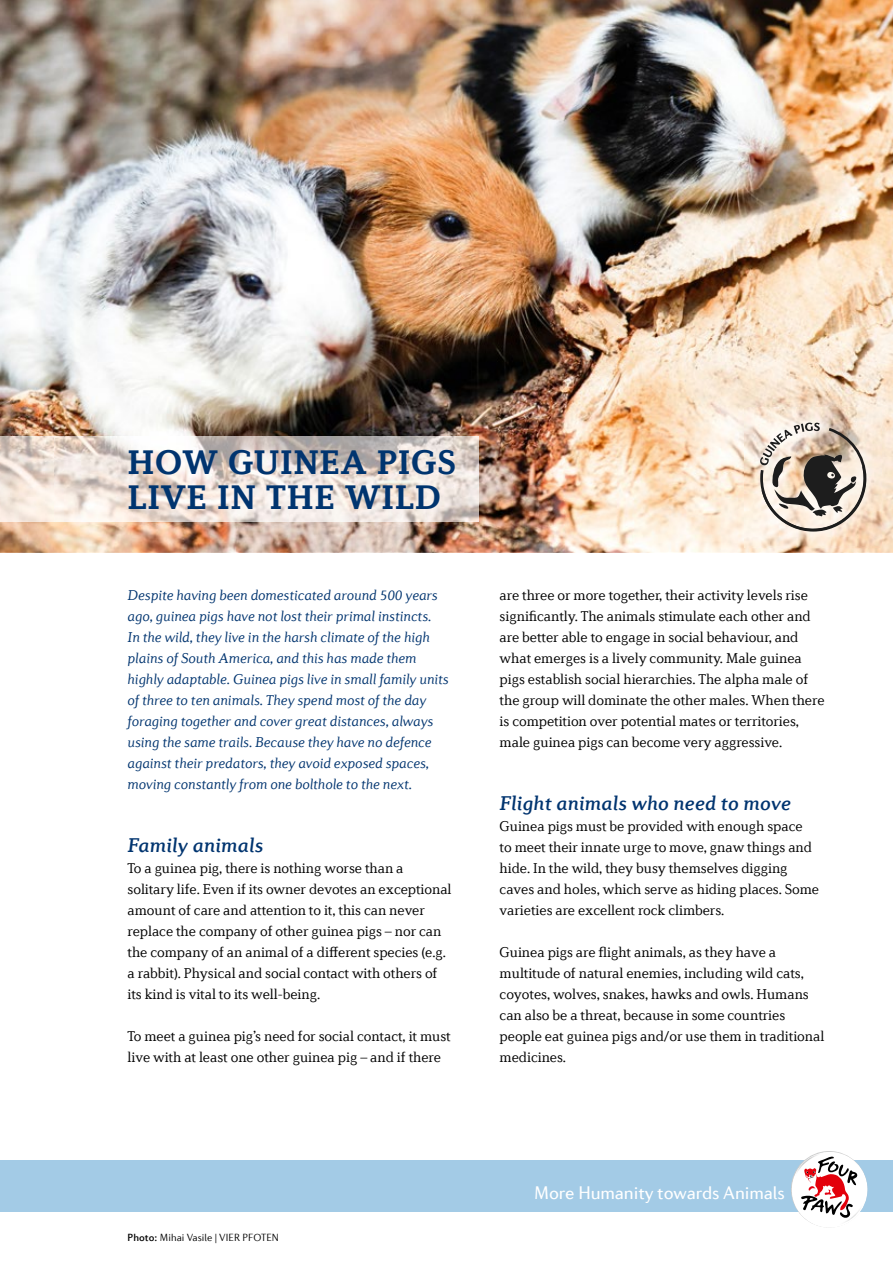
<style>
.page{position:relative;width:893px;height:1263px;background:#fff}
.page>*{position:absolute;margin:0;border:0;box-sizing:border-box;transform-origin:0 0}
.t1{font:700 36px/34.5px "Diverda Serif Com";letter-spacing:.02em;color:#00346f}
.t2{font:italic 500 21px "Diverda Serif Com";letter-spacing:.01em;color:#00346f}
.t3{font:18.45px "Diverda Sans Com";letter-spacing:-.005em;color:#fff}
.t4{font:300 15px/21px "Diverda Serif Com";letter-spacing:-.005em;color:#000}
.t5{font:italic 300 15px/21px "Diverda Serif Com";letter-spacing:-.005em;color:#00346f}
.t6{font:300 10.5px "Diverda Sans Com";letter-spacing:.005em;color:#000}
.s1{font-weight:500}
</style>
<div class="page">
<img style="left:0;top:0;width:893px;height:553px">
<img style="left:0;top:437px;width:478px;height:85px">
<div style="left:0;top:1161px;width:893px;height:51px;background:#a3cbe6"></div>
<svg style="left:792px;top:1151px;width:75px;height:77px"></svg>
<img style="left:744px;top:408px;width:138px;height:139px">
<svg style="left:760px;top:423px;width:108px;height:108px"></svg>
<h1 class="t1" style="left:128px;top:445px;width:330px">HOW GUINEA PIGS<br>LIVE IN THE WILD</h1>
<p class="t5" style="left:128px;top:584px;width:323px">Despite having been domesticated around 500 years ago, guinea pigs have not lost their primal instincts.<br>In the wild, they live in the harsh climate of the high plains of South America, and this has made them highly adaptable. Guinea pigs live in small family units of three to ten animals. They spend most of the day foraging together and cover great distances, always using the same trails. Because they have no defence against their predators, they avoid exposed spaces, moving constantly from one bolthole to the next.</p>
<h2 class="t2" style="left:128px;top:833px;width:137px">Family animals</h2>
<p class="t4" style="left:128px;top:857px;width:326px">To a guinea pig, there is nothing worse than a solitary life. Even if its owner devotes an exceptional amount of care and attention to it, this can never replace the company of other guinea pigs – nor can the company of an animal of a different species (e.g. a rabbit). Physical and social contact with others of its kind is vital to its well-being.</p>
<p class="t4" style="left:128px;top:1025px;width:325px">To meet a guinea pig’s need for social contact, it must live with at least one other guinea pig – and if there</p>
<p class="t4" style="left:500px;top:584px;width:326px">are three or more together, their activity levels rise significantly. The animals stimulate each other and are better able to engage in social behaviour, and what emerges is a lively community. Male guinea pigs establish social hierarchies. The alpha male of the group will dominate the other males. When there is competition over potential mates or territories, male guinea pigs can become very aggressive.</p>
<h2 class="t2" style="left:500px;top:791px;width:293px">Flight animals who need to move</h2>
<p class="t4" style="left:500px;top:815px;width:321px">Guinea pigs must be provided with enough space<br>to meet their innate urge to move, gnaw things and hide. In the wild, they busy themselves digging caves and holes, which serve as hiding places. Some varieties are excellent rock climbers.</p>
<p class="t4" style="left:500px;top:941px;width:326px">Guinea pigs are flight animals, as they have a multitude of natural enemies, including wild cats, coyotes, wolves, snakes, hawks and owls. Humans can also be a threat, because in some countries people eat guinea pigs and/or use them in traditional medicines.</p>
<p class="t6" style="left:128px;top:1231px;width:153px"><span class="s1">Photo:</span> Mihai Vasile | VIER PFOTEN</p>
<p class="t3" style="left:534px;top:1182px;width:252px">More Humanity towards Animals</p>
</div>
